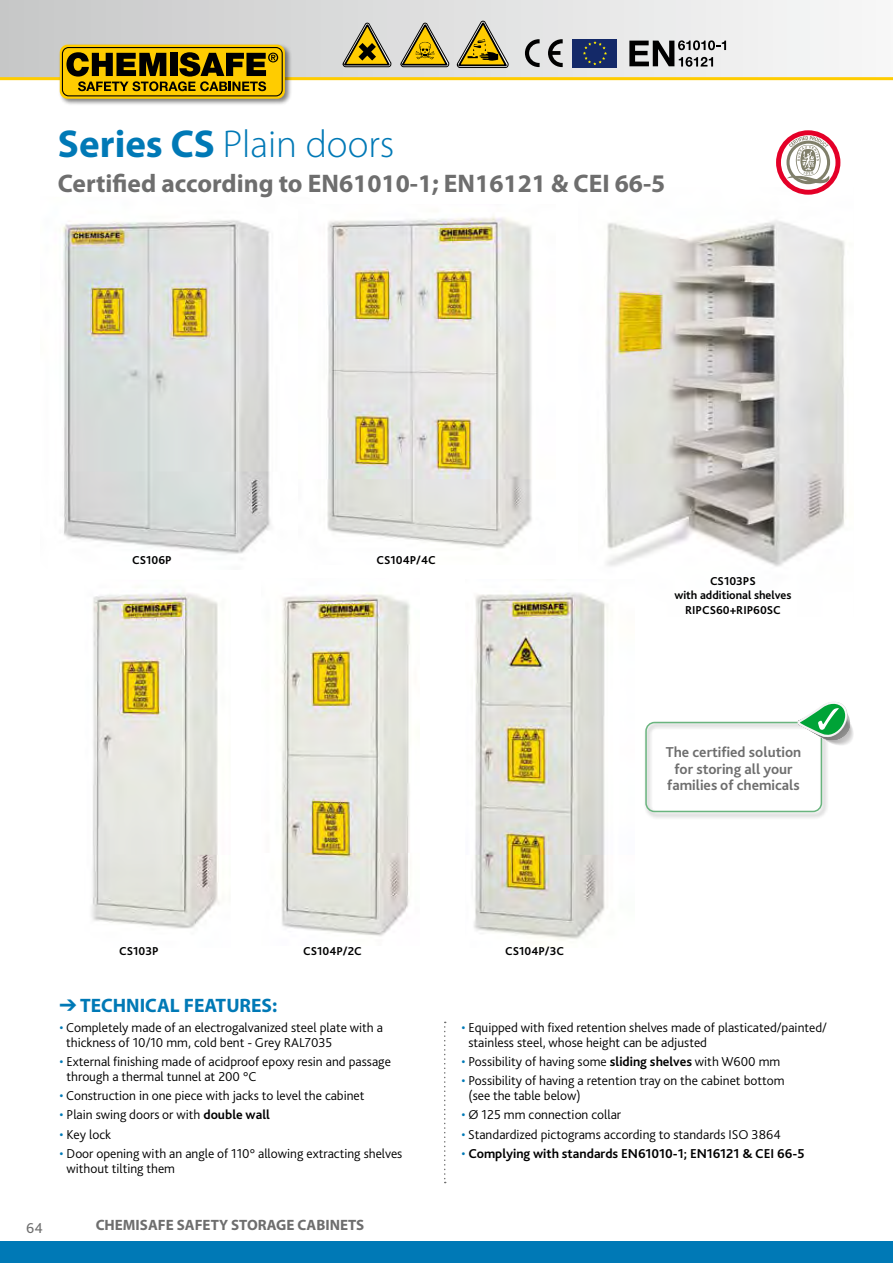
<style>
.page{position:relative;width:893px;height:1263px;background:#fff}
.page>*{position:absolute;margin:0;border:0;box-sizing:border-box;transform-origin:0 0}
.t1{font:300 39px "Myriad Pro";color:#0079b6}
.t2{font:700 25.5px "Myriad Pro";color:#6e6e6e}
.t3{font:700 19.5px "Myriad Pro";color:#0079b6}
.t4{font:700 15px/16.5px "Bliss 2";color:#6e6e6e;text-align:center}
.t5{font:700 15px "Myriad Pro";color:#6e6e6e}
.t6{font:15px "Bliss 2";color:#6e6e6e}
.t7{font:300 13.5px/15px "Bliss 2";color:#000}
.t8{font:700 13.5px "Bliss 2";color:#000}
.t9{font:700 12px/13.5px "Bliss 2";color:#000;text-align:center}
.s1{font-weight:700}
.s2{color:#0079b6}
.s3{font-weight:300;color:#0079b6}
</style>
<div class="page">
<div style="left:0;top:1242px;width:893px;height:21px;background:#0079b6"></div>
<svg style="left:0;top:0;width:893px;height:81px"></svg>
<div style="left:58px;top:43px;width:234px;height:63px;background:#000;opacity:.5"></div>
<div style="left:60px;top:45px;width:225px;height:54px;background:#fc0;border-radius:8px"></div>
<svg style="left:66px;top:52px;width:212px;height:39px"></svg>
<div style="left:62px;top:47px;width:221px;height:49px;border:1px solid #000;border-radius:6px"></div>
<div style="left:643px;top:721px;width:186px;height:99px;background:#000;opacity:.4"></div>
<div style="left:645px;top:722px;width:177px;height:90px;border:2px solid #6ab57f;border-radius:9px"></div>
<img style="left:605px;top:187px;width:241px;height:380px">
<img style="left:62px;top:220px;width:209px;height:334px">
<svg style="left:776px;top:130px;width:64px;height:65px"></svg>
<div style="left:781px;top:135px;width:54px;height:55px;background:#fff;border-radius:50%"></div>
<div style="left:786px;top:141px;width:44px;height:43px;border:3px solid #807f6a;border-radius:50%"></div>
<svg style="left:787px;top:136px;width:43px;height:48px"></svg>
<img style="left:91px;top:592px;width:129px;height:337px">
<img style="left:327px;top:216px;width:205px;height:333px">
<img style="left:281px;top:593px;width:129px;height:343px">
<img style="left:474px;top:592px;width:134px;height:348px">
<svg style="left:444px;top:1022px;width:2px;height:161px"></svg>
<svg style="left:797px;top:702px;width:57px;height:46px"></svg>
<svg style="left:400px;top:23px;width:50px;height:44px"></svg>
<svg style="left:342px;top:23px;width:50px;height:44px"></svg>
<svg style="left:457px;top:21px;width:51px;height:47px"></svg>
<svg style="left:525px;top:39px;width:15px;height:28px"></svg>
<svg style="left:548px;top:39px;width:15px;height:28px"></svg>
<div style="left:572px;top:39px;width:45px;height:28px;background:#142968"></div>
<svg style="left:583px;top:41px;width:24px;height:24px"></svg>
<svg style="left:629px;top:40px;width:97px;height:27px"></svg>
<h1 class="t1" style="left:58px;top:122px;width:338px"><span class="s1">Series CS</span> Plain doors</h1>
<h2 class="t2" style="left:58px;top:169px;width:609px">Certified according to EN61010-1; EN16121 &amp; CEI 66-5</h2>
<p class="t9" style="left:132px;top:553px;width:41px">CS106P</p>
<p class="t9" style="left:377px;top:553px;width:61px">CS104P/4C</p>
<p class="t9" style="left:674px;top:574px;width:119px">CS103PS<br>with additional shelves</p>
<p class="t9" style="left:685px;top:603px;width:97px">RIPCS60+RIP60SC</p>
<p class="t4" style="left:666px;top:743px;width:137px">The certified solution for storing all your families of chemicals</p>
<p class="t9" style="left:119px;top:944px;width:41px">CS103P</p>
<p class="t9" style="left:303px;top:944px;width:60px">CS104P/2C</p>
<h3 class="t3" style="left:60px;top:995px;width:219px">➔ TECHNICAL FEATURES:</h3>
<p class="t7" style="left:66px;top:1019px;width:318px;text-indent:-7px"><span class="s2">•</span> Completely made of an electrogalvanized steel plate with a thickness of 10/10 mm, cold bent - Grey RAL7035</p>
<p class="t7" style="left:67px;top:1053px;width:326px;text-indent:-7px"><span class="s2">•</span> External finishing made of acidproof epoxy resin and passage through a thermal tunnel at 200 °C</p>
<p class="t7" style="left:60px;top:1088px;width:306px"><span class="s2">•</span> Construction in one piece with jacks to level the cabinet</p>
<p class="t7" style="left:60px;top:1107px;width:212px"><span class="s2">•</span> Plain swing doors or with <span class="s1">double wall</span></p>
<p class="t7" style="left:60px;top:1126px;width:53px"><span class="s2">•</span> Key lock</p>
<p class="t7" style="left:67px;top:1145px;width:337px;text-indent:-7px"><span class="s2">•</span> Door opening with an angle of 110° allowing extracting shelves without tilting them</p>
<p class="t6" style="left:26px;top:1218px;width:18px">64</p>
<p class="t5" style="left:96px;top:1217px;width:270px">CHEMISAFE SAFETY STORAGE CABINETS</p>
<p class="t9" style="left:505px;top:944px;width:60px">CS104P/3C</p>
<p class="t7" style="left:468px;top:1019px;width:360px;text-indent:-7px"><span class="s2">•</span> Equipped with fixed retention shelves made of plasticated/painted/ stainless steel, whose height can be adjusted</p>
<p class="t7" style="left:461px;top:1053px;width:321px"><span class="s2">•</span> Possibility of having some <span class="s1">sliding shelves</span> with W600 mm</p>
<p class="t7" style="left:468px;top:1073px;width:318px;text-indent:-7px"><span class="s2">•</span> Possibility of having a retention tray on the cabinet bottom (see the table below)</p>
<p class="t7" style="left:461px;top:1107px;width:161px"><span class="s2">•</span> Ø 125 mm connection collar</p>
<p class="t7" style="left:461px;top:1126px;width:321px"><span class="s2">•</span> Standardized pictograms according to standards ISO 3864</p>
<p class="t8" style="left:461px;top:1145px;width:345px"><span class="s3">•</span> Complying with standards EN61010-1; EN16121 &amp; CEI 66-5</p>
</div>
